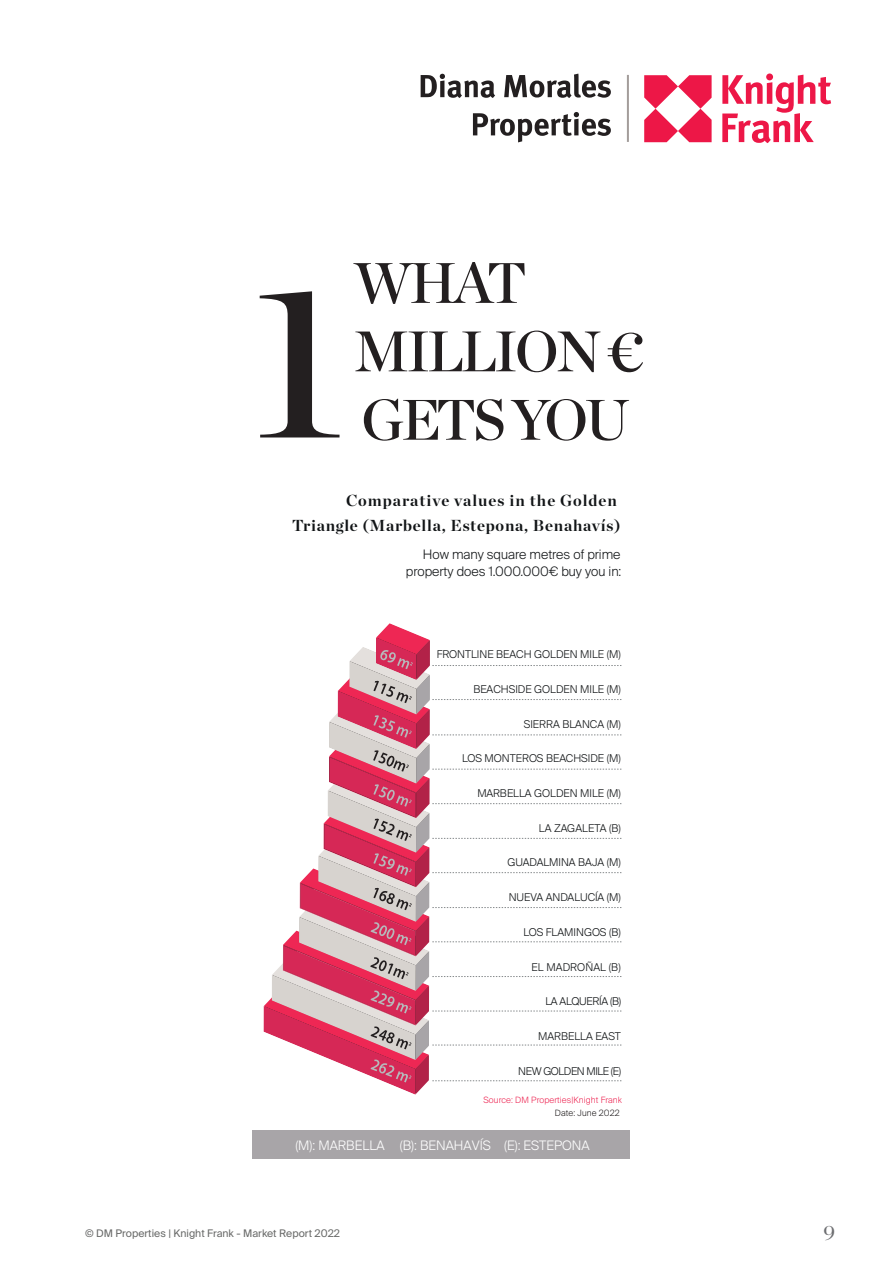
<style>
.page{position:relative;width:893px;height:1263px;background:#fff}
.page>*{position:absolute;margin:0;border:0;box-sizing:border-box;transform-origin:0 0}
.t1{font:218.1px "Chronicle Display Semi";color:#231f20}
.t2{font:57px "Chronicle Display Semi";letter-spacing:-.05em;color:#231f20}
.t3{font:21px "Chronicle Display";color:#6c6d70}
.t4{font:700 15.9px/24.6px "Chronicle Display";letter-spacing:.05em;color:#111416;text-align:right}
.t5{font:300 13.05px/17.1px "Suisse Intl";color:#111416;text-align:right}
.t6{font:300 13.05px "Suisse Intl";color:#fff}
.t7{font:300 10.8px "Suisse Intl";color:#111416}
.t8{font:300 10.8px "Suisse Intl";letter-spacing:-.04em;color:#111416}
.t9{font:300 10.8px "Suisse Intl";letter-spacing:-.03em;color:#111416}
.t10{font:10.5px "Suisse Intl";color:#696a69}
.t11{font:300 8.7px/13px "Suisse Intl";letter-spacing:.01em;color:#ee2754;text-align:right}
.s1{color:#231f20}
</style>
<div class="page">
<svg style="left:644px;top:75px;width:68px;height:67px"></svg>
<svg style="left:722px;top:75px;width:109px;height:68px"></svg>
<hr style="left:627px;top:75px;width:2px;height:67px;background:#a39d9b">
<svg style="left:421px;top:74px;width:74px;height:24px"></svg>
<svg style="left:504px;top:74px;width:107px;height:24px"></svg>
<svg style="left:473px;top:112px;width:138px;height:30px"></svg>
<div style="left:252px;top:1131px;width:377px;height:28px;background:#a8a5a8"></div>
<svg style="left:264px;top:623px;width:358px;height:471px"></svg>
<p class="t1" style="left:252px;top:190px;width:94px">1</p>
<p class="t2" style="left:353px;top:238px;width:175px">WHAT</p>
<p class="t2" style="left:353px;top:307px;width:293px">MILLION €</p>
<p class="t2" style="left:361px;top:375px;width:270px">GETS YOU</p>
<p class="t4" style="left:292px;top:487px;width:330px">Comparative values in the Golden<br>Triangle (Marbella, Estepona, Benahavís)</p>
<p class="t5" style="left:406px;top:545px;width:217px">How many square metres of prime property does 1.000.000€ buy you in:</p>
<p class="t7" style="left:437px;top:648px;width:186px">FRONTLINE BEACH GOLDEN MILE (M)</p>
<p class="t7" style="left:473px;top:683px;width:149px">BEACHSIDE GOLDEN MILE (M)</p>
<p class="t7" style="left:524px;top:717px;width:98px">SIERRA BLANCA (M)</p>
<p class="t7" style="left:462px;top:752px;width:160px">LOS MONTEROS BEACHSIDE (M)</p>
<p class="t7" style="left:477px;top:787px;width:145px">MARBELLA GOLDEN MILE (M)</p>
<p class="t7" style="left:539px;top:822px;width:83px">LA ZAGALETA (B)</p>
<p class="t7" style="left:507px;top:856px;width:115px">GUADALMINA BAJA (M)</p>
<p class="t7" style="left:509px;top:891px;width:114px">NUEVA ANDALUCÍA (M)</p>
<p class="t7" style="left:523px;top:926px;width:99px">LOS FLAMINGOS (B)</p>
<p class="t7" style="left:531px;top:960px;width:91px">EL MADROÑAL (B)</p>
<p class="t9" style="left:545px;top:995px;width:77px">LA ALQUERÍA (B)</p>
<p class="t7" style="left:538px;top:1030px;width:84px">MARBELLA EAST</p>
<p class="t8" style="left:518px;top:1064px;width:104px">NEW GOLDEN MILE (E)</p>
<p class="t11" style="left:484px;top:1093px;width:140px">Source: DM Properties|Knight Frank<br><span class="s1">Date: June 2022</span></p>
<p class="t6" style="left:295px;top:1138px;width:296px">(M): MARBELLA (B): BENAHAVÍS (E): ESTEPONA</p>
<p class="t10" style="left:85px;top:1227px;width:257px">© DM Properties | Knight Frank - Market Report 2022</p>
<p class="t3" style="left:823px;top:1217px;width:13px">9</p>
</div>
